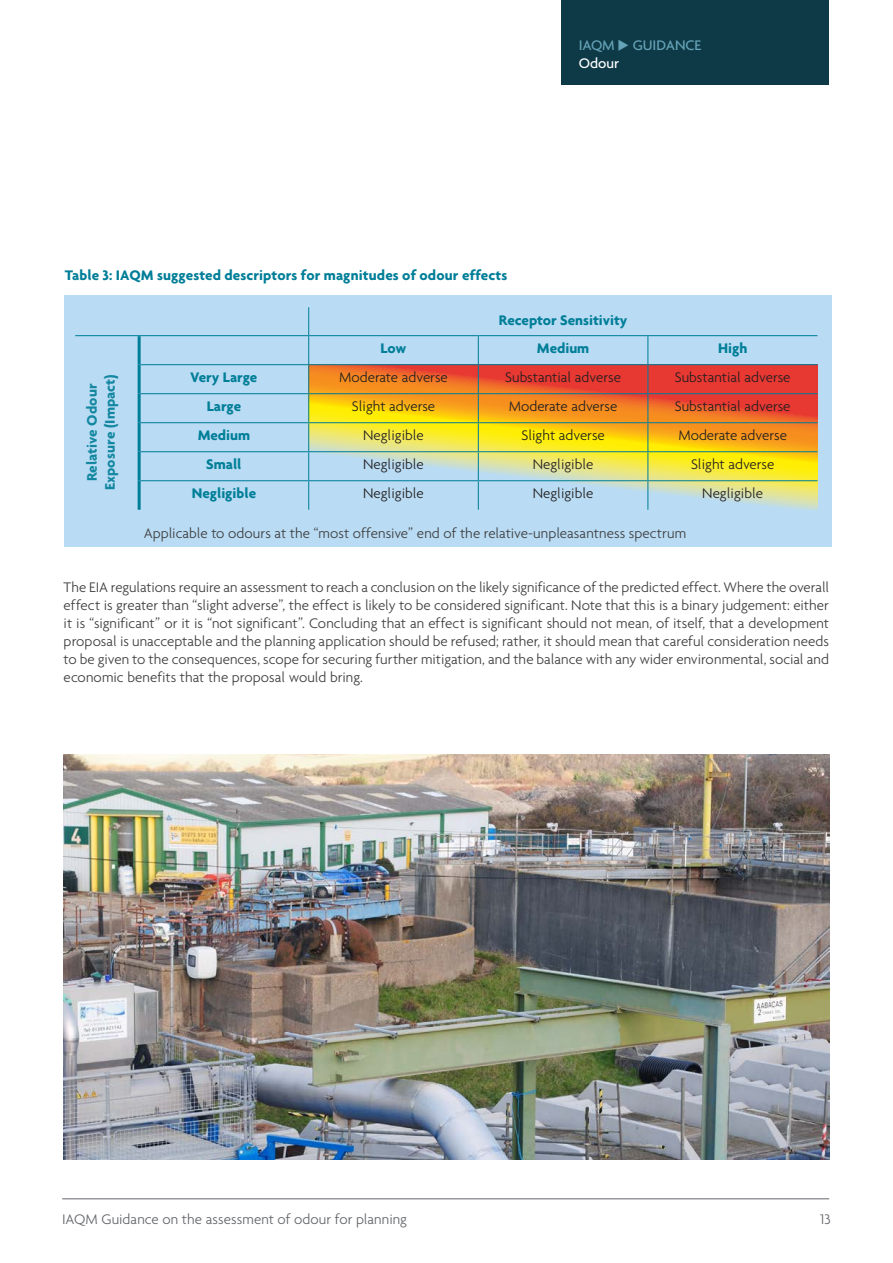
<style>
.page{position:relative;width:893px;height:1263px;background:#fff}
.page>*{position:absolute;margin:0;border:0;box-sizing:border-box;transform-origin:0 0}
._03_RevisedBody_Just{font:300 15px/18px "Agenda";letter-spacing:.005em;color:#3e3e3f;text-align:justify}
.t1{font:300 15px "Agenda";color:#231f20}
.Heading_03_Turq{font:700 15px "Agenda";color:#007e98}
.t2{font:300 15px "Agenda";letter-spacing:.005em;color:#636569}
.t3{font:700 15px "Agenda";letter-spacing:.01em;color:#1387a0}
.t4{font:500 15px/18px "Agenda";color:#66a3b7}
.s1{color:#fff}
</style>
<div class="page">
<hr style="left:62px;top:1198px;width:767px;height:1px;background:#636569">
<div style="left:562px;top:0;width:267px;height:85px;background:#0e3a48"></div>
<div style="left:65px;top:295px;width:767px;height:251px;background:#b9dbf3"></div>
<img style="left:64px;top:754px;width:765px;height:406px">
<svg style="left:309px;top:365px;width:508px;height:144px"></svg>
<hr style="left:75px;top:335px;width:64px;height:1px;background:#007e98">
<hr style="left:139px;top:335px;width:170px;height:1px;background:#007e98">
<hr style="left:309px;top:335px;width:169px;height:1px;background:#007e98">
<hr style="left:478px;top:335px;width:170px;height:1px;background:#007e98">
<hr style="left:648px;top:335px;width:169px;height:1px;background:#007e98">
<hr style="left:141px;top:364px;width:168px;height:1px;background:#007e98">
<hr style="left:309px;top:364px;width:169px;height:1px;background:#007e98">
<hr style="left:478px;top:364px;width:170px;height:1px;background:#007e98">
<hr style="left:141px;top:393px;width:168px;height:1px;background:#007e98">
<hr style="left:309px;top:393px;width:169px;height:1px;background:#007e98">
<hr style="left:478px;top:393px;width:170px;height:1px;background:#007e98">
<hr style="left:141px;top:422px;width:168px;height:1px;background:#007e98">
<hr style="left:309px;top:422px;width:169px;height:1px;background:#007e98">
<hr style="left:478px;top:422px;width:170px;height:1px;background:#007e98">
<hr style="left:648px;top:422px;width:169px;height:1px;background:#007e98">
<hr style="left:141px;top:451px;width:168px;height:1px;background:#007e98">
<hr style="left:309px;top:451px;width:169px;height:1px;background:#007e98">
<hr style="left:478px;top:451px;width:170px;height:1px;background:#007e98">
<hr style="left:648px;top:451px;width:169px;height:1px;background:#007e98">
<hr style="left:141px;top:480px;width:168px;height:1px;background:#007e98">
<hr style="left:309px;top:480px;width:169px;height:1px;background:#007e98">
<hr style="left:478px;top:480px;width:170px;height:1px;background:#007e98">
<svg style="left:478px;top:336px;width:1px;height:174px"></svg>
<hr style="left:648px;top:480px;width:169px;height:1px;background:#007e98">
<svg style="left:308px;top:307px;width:1px;height:203px"></svg>
<hr style="left:138px;top:336px;width:3px;height:29px;background:#007e98">
<hr style="left:138px;top:365px;width:3px;height:29px;background:#007e98">
<svg style="left:647px;top:336px;width:1px;height:174px"></svg>
<hr style="left:648px;top:364px;width:169px;height:1px;background:#007e98">
<hr style="left:138px;top:394px;width:3px;height:29px;background:#007e98">
<hr style="left:648px;top:393px;width:169px;height:1px;background:#007e98">
<hr style="left:138px;top:423px;width:3px;height:29px;background:#007e98">
<hr style="left:138px;top:452px;width:3px;height:29px;background:#007e98">
<hr style="left:138px;top:481px;width:3px;height:29px;background:#007e98">
<p class="t4" style="left:579px;top:36px;width:124px">IAQM ◆ GUIDANCE<br><span class="s1">Odour</span></p>
<p class="Heading_03_Turq" style="left:65px;top:266px;width:444px">Table 3: IAQM suggested descriptors for magnitudes of odour effects</p>
<p class="Heading_03_Turq" style="left:499px;top:311px;width:130px">Receptor Sensitivity</p>
<p class="t3" style="left:83px;top:481px;width:99px;rotate:-90deg">Relative Odour</p>
<p class="t3" style="left:101px;top:490px;width:117px;rotate:-90deg">Exposure (Impact)</p>
<p class="Heading_03_Turq" style="left:380px;top:339px;width:28px">Low</p>
<p class="Heading_03_Turq" style="left:537px;top:339px;width:54px">Medium</p>
<p class="Heading_03_Turq" style="left:718px;top:339px;width:31px">High</p>
<p class="Heading_03_Turq" style="left:191px;top:368px;width:68px">Very Large</p>
<p class="t1" style="left:339px;top:368px;width:110px">Moderate adverse</p>
<p class="t1" style="left:505px;top:368px;width:117px">Substantial adverse</p>
<p class="t1" style="left:675px;top:368px;width:117px">Substantial adverse</p>
<p class="Heading_03_Turq" style="left:207px;top:397px;width:36px">Large</p>
<p class="t1" style="left:352px;top:397px;width:85px">Slight adverse</p>
<p class="t1" style="left:509px;top:397px;width:110px">Moderate adverse</p>
<p class="t1" style="left:675px;top:397px;width:117px">Substantial adverse</p>
<p class="Heading_03_Turq" style="left:198px;top:426px;width:54px">Medium</p>
<p class="t1" style="left:363px;top:426px;width:62px">Negligible</p>
<p class="t1" style="left:521px;top:426px;width:85px">Slight adverse</p>
<p class="t1" style="left:678px;top:426px;width:110px">Moderate adverse</p>
<p class="Heading_03_Turq" style="left:206px;top:455px;width:37px">Small</p>
<p class="t1" style="left:363px;top:455px;width:62px">Negligible</p>
<p class="t1" style="left:533px;top:455px;width:62px">Negligible</p>
<p class="t1" style="left:691px;top:455px;width:85px">Slight adverse</p>
<p class="Heading_03_Turq" style="left:192px;top:484px;width:66px">Negligible</p>
<p class="t1" style="left:363px;top:484px;width:62px">Negligible</p>
<p class="t1" style="left:533px;top:484px;width:62px">Negligible</p>
<p class="t1" style="left:702px;top:484px;width:62px">Negligible</p>
<p class="_03_RevisedBody_Just" style="left:144px;top:523px;width:544px">Applicable to odours at the “most offensive” end of the relative-unpleasantness spectrum</p>
<p class="_03_RevisedBody_Just" style="left:64px;top:578px;width:767px">The EIA regulations require an assessment to reach a conclusion on the likely significance of the predicted effect. Where the overall effect is greater than “slight adverse”, the effect is likely to be considered significant. Note that this is a binary judgement: either it is “significant” or it is “not significant”. Concluding that an effect is significant should not mean, of itself, that a development proposal is unacceptable and the planning application should be refused; rather, it should mean that careful consideration needs to be given to the consequences, scope for securing further mitigation, and the balance with any wider environmental, social and economic benefits that the proposal would bring.</p>
<p class="t2" style="left:62px;top:1210px;width:346px">IAQM Guidance on the assessment of odour for planning</p>
<p class="t2" style="left:820px;top:1210px;width:12px">13</p>
</div>
